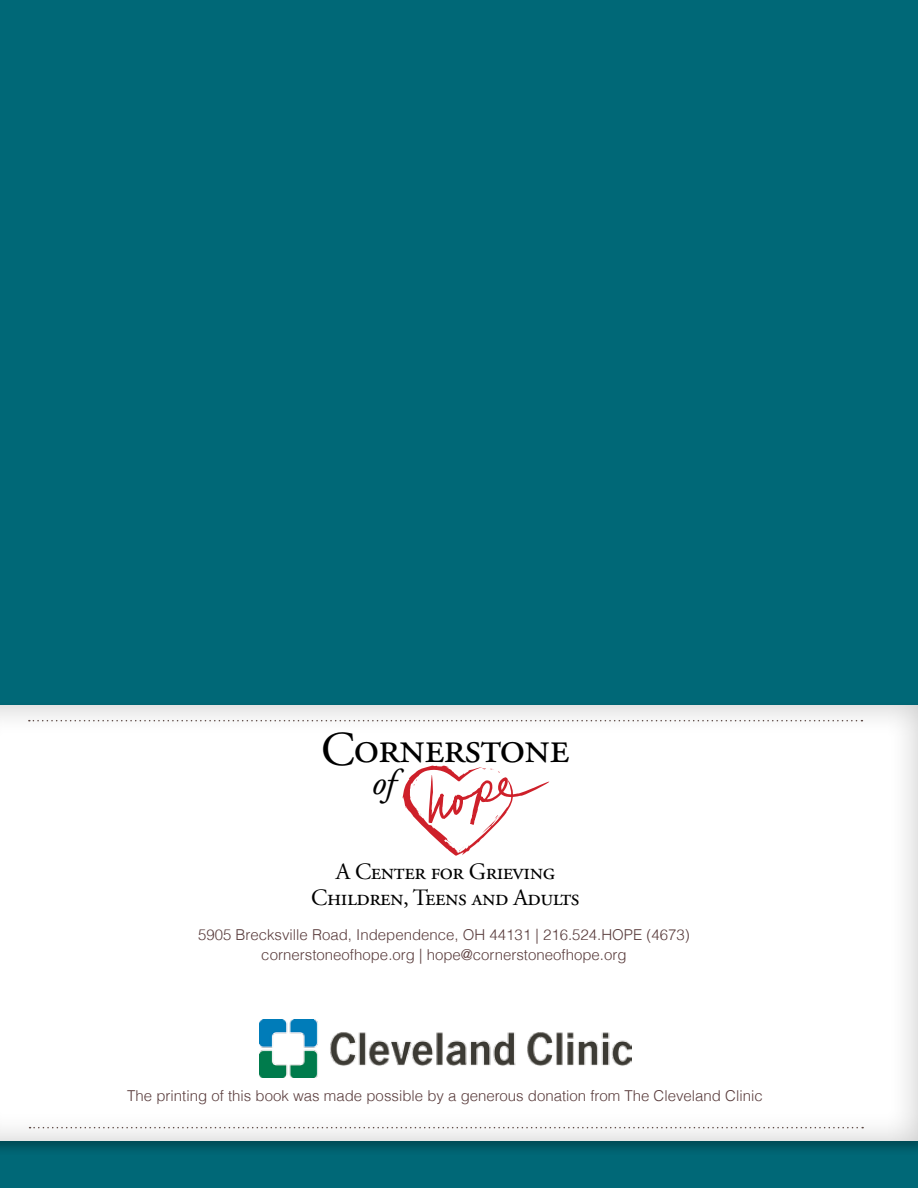
<style>
.page{position:relative;width:918px;height:1188px;background:#006877}
.page>*{position:absolute;margin:0;border:0;box-sizing:border-box;transform-origin:0 0}
.t1{font:44.85px "Adobe Garamond Pro";letter-spacing:-.02em;color:#000}
.t2{font:italic 36px "Adobe Garamond Pro";color:#000}
.t3{font:23.4px/25.3px "Adobe Garamond Pro";letter-spacing:-.02em;color:#000;text-align:center}
.t4{font:300 15px/19.5px "Helvetica";color:#5a3d3d;text-align:center}
.s1{font-size:48.45px}
</style>
<div class="page">
<div style="left:0;top:701px;width:918px;height:455px;background:#000;opacity:.32"></div>
<div style="left:0;top:704px;width:918px;height:439px;background:#000;opacity:.22"></div>
<svg style="left:389px;top:765px;width:178px;height:95px;background:#f8e3e4"></svg>
<img style="left:259px;top:1020px;width:373px;height:58px">
<svg style="left:29px;top:720px;width:833px;height:1px"></svg>
<svg style="left:27px;top:1126px;width:864px;height:2px;background:#e0dddd"></svg>
<h1 class="t1" style="left:321px;top:721px;width:250px"><span class="s1">C</span>ornerstone</h1>
<h2 class="t2" style="left:372px;top:761px;width:25px">of</h2>
<h3 class="t3" style="left:311px;top:860px;width:270px">A Center for Grieving<br>Children, Teens and Adults</h3>
<p class="t4" style="left:198px;top:924px;width:493px">5905 Brecksville Road, Independence, OH 44131 | 216.524.HOPE (4673) cornerstoneofhope.org | hope@cornerstoneofhope.org</p>
<p class="t4" style="left:127px;top:1085px;width:637px">The printing of this book was made possible by a generous donation from The Cleveland Clinic</p>
</div>
